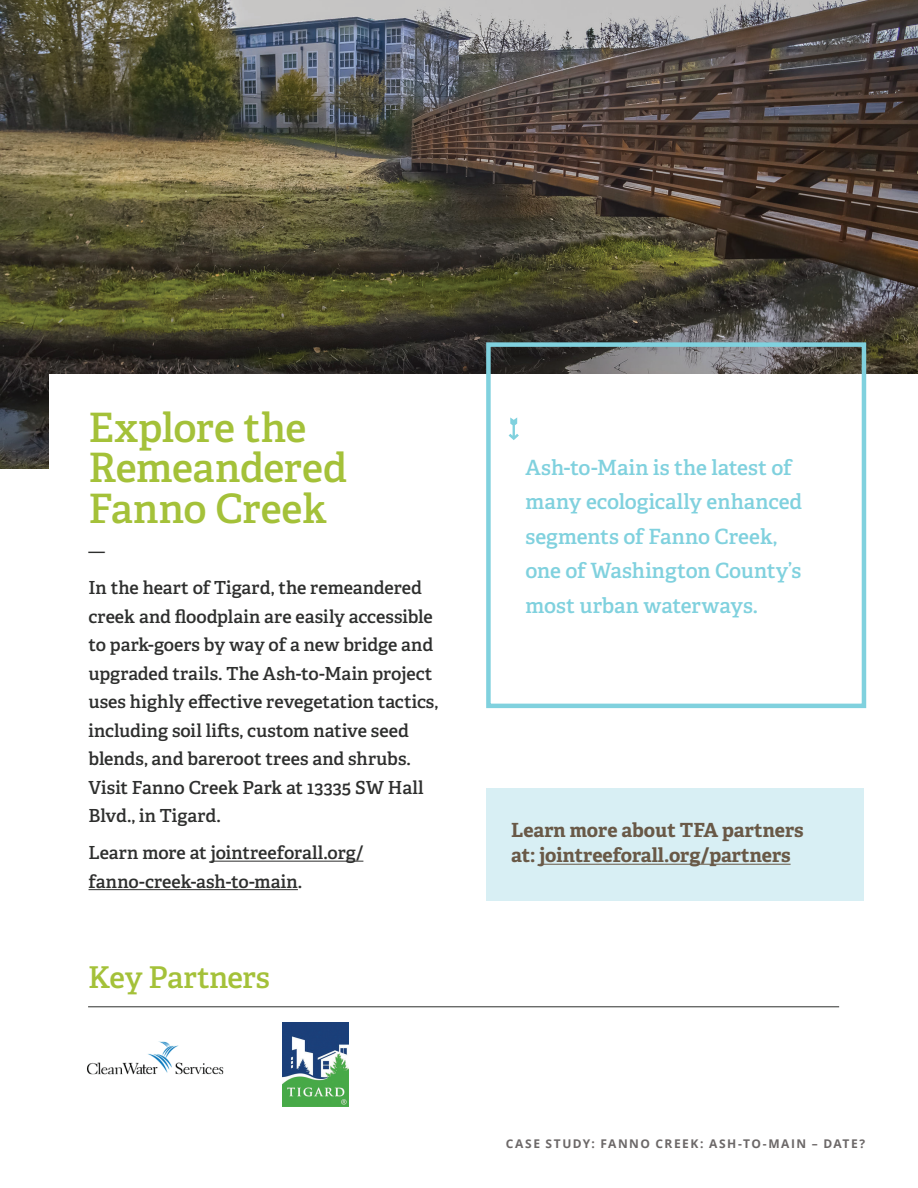
<style>
.page{position:relative;width:918px;height:1188px;background:#fff}
.page>*{position:absolute;margin:0;border:0;box-sizing:border-box;transform-origin:0 0}
.t1{font:600 40.5px/40.5px "Adelle";letter-spacing:-.01em;color:#a4c139}
.t2{font:600 30px "Adelle";letter-spacing:-.015em;color:#a4c139}
.t3{font:600 21px/34.5px "Adelle";letter-spacing:-.005em;color:#80d1de}
.t4{font:700 19.5px/25.5px "Adelle PE";letter-spacing:-.005em;color:#695947}
.t5{font:600 18px/28.5px "Adelle";color:#2e2f2e}
.t6{font:600 16.5px "Adelle";color:#2e2f2e}
.t7{font:700 12px "Open Sans";letter-spacing:.125em;color:#6c6868}
</style>
<div class="page">
<img style="left:0;top:0;width:918px;height:469px">
<img style="left:282px;top:1022px;width:66px;height:84px">
<img style="left:87px;top:1041px;width:137px;height:34px">
<hr style="left:88px;top:1007px;width:751px;height:1px;background:#2e2f2e">
<div style="left:486px;top:788px;width:378px;height:113px;background:#d8eff4"></div>
<hr style="left:540px;top:864px;width:251px;height:1px;background:#695947">
<div style="left:50px;top:375px;width:868px;height:103px;background:#fff"></div>
<hr style="left:211px;top:861px;width:152px;height:1px;background:#2e2f2e">
<hr style="left:89px;top:889px;width:209px;height:1px;background:#2e2f2e">
<svg style="left:509px;top:417px;width:10px;height:23px"></svg>
<div style="left:486px;top:342px;width:380px;height:366px;border:4px solid #80d1de"></div>
<h1 class="t1" style="left:89px;top:408px;width:260px">Explore the<br>Remeandered<br>Fanno Creek</h1>
<p class="t6" style="left:89px;top:541px;width:18px">—</p>
<p class="t5" style="left:89px;top:574px;width:351px">In the heart of Tigard, the remeandered creek and floodplain are easily accessible to park-goers by way of a new bridge and upgraded trails. The Ash-to-Main project uses highly effective revegetation tactics, including soil lifts, custom native seed blends, and bareroot trees and shrubs.<br>Visit Fanno Creek Park at 13335 SW Hall Blvd., in Tigard.</p>
<p class="t5" style="left:89px;top:839px;width:276px">Learn more at jointreeforall.org/ fanno-creek-ash-to-main.</p>
<h2 class="t2" style="left:88px;top:958px;width:183px">Key Partners</h2>
<p class="t3" style="left:526px;top:450px;width:278px">Ash-to-Main is the latest of many ecologically enhanced segments of Fanno Creek, one of Washington County’s most urban waterways.</p>
<p class="t4" style="left:511px;top:816px;width:294px">Learn more about TFA partners at: jointreeforall.org/partners</p>
<p class="t7" style="left:506px;top:1135px;width:361px">CASE STUDY: FANNO CREEK: ASH-TO-MAIN – DATE?</p>
</div>
